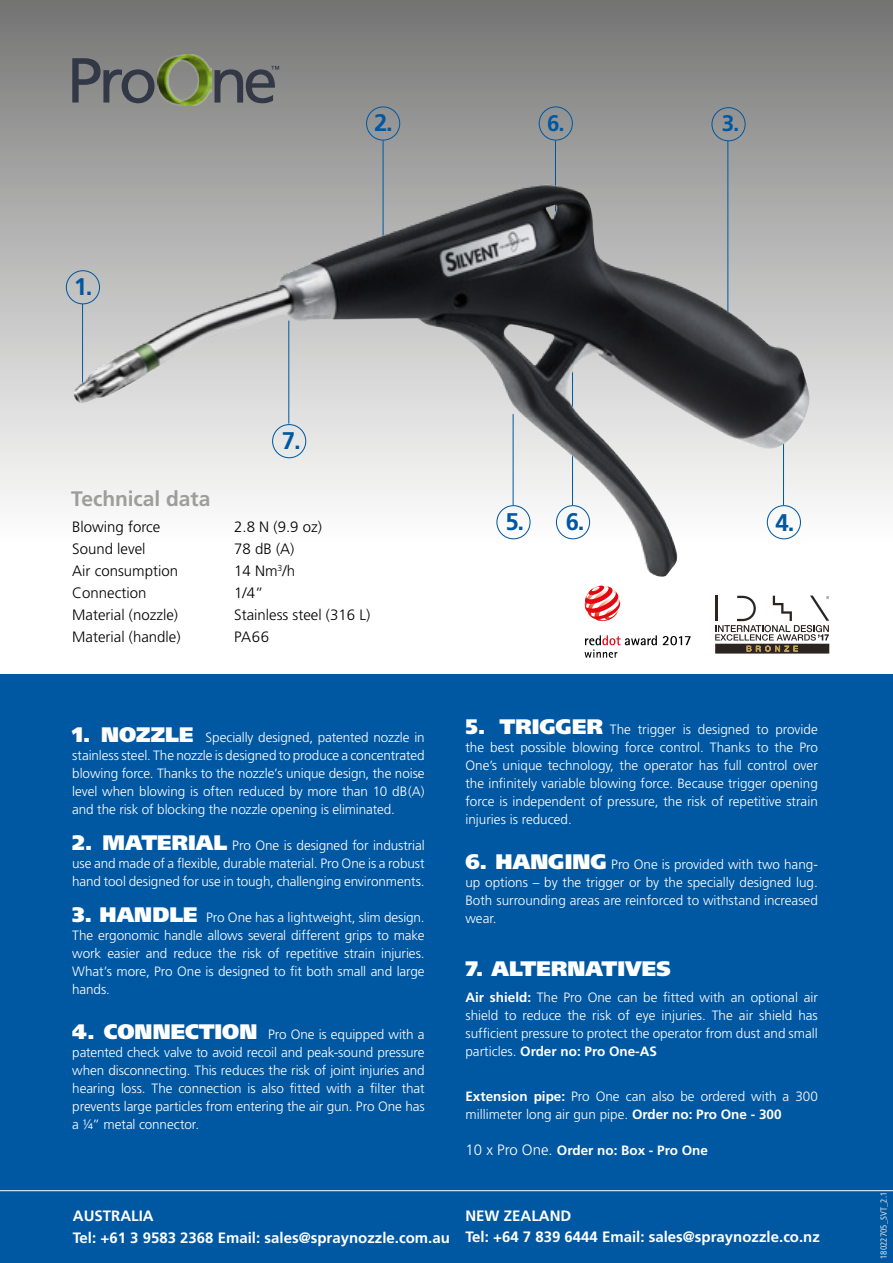
<style>
.page{position:relative;width:893px;height:1263px;background:#fff}
.page>*{position:absolute;margin:0;border:0;box-sizing:border-box;transform-origin:0 0}
.t1{font:700 24.15px "Frutiger";color:#0058a2}
.t2{font:700 24px "Frutiger";color:#0058a2}
.t3{font:700 22.5px "Frutiger";color:#0058a2}
.t4{font:900 21px "Frutiger";color:#fff}
.t5{font:700 21px "Frutiger";letter-spacing:-.005em;color:#9d9d9c}
.t6{font:300 15px "Frutiger";color:#000}
.t7{font:700 15px/22px "Frutiger";color:#fff}
.t8{font:300 13.5px/18px "Frutiger";color:#fff;text-align:justify}
.t9{font:700 13.5px "Frutiger";color:#fff}
.t10{font:condensed 9px "Frutiger";color:#dadada}
.s1{font-weight:900;font-size:21px}
.s2{font-weight:700}
.s3{font-weight:300;font-size:15px}
</style>
<div class="page">
<div style="left:0;top:0;width:893px;height:675px;background:linear-gradient(to bottom,#7c7c7b,#fff)"></div>
<div style="left:0;top:674px;width:893px;height:589px;background:#0058a2"></div>
<div style="left:711px;top:107px;width:35px;height:34px;border:1px solid #0058a2;border-radius:50%"></div>
<hr style="left:727px;top:141px;width:1px;height:190px;background:#0058a2">
<div style="left:366px;top:106px;width:34px;height:35px;border:1px solid #0058a2;border-radius:50%"></div>
<hr style="left:383px;top:141px;width:1px;height:141px;background:#0058a2">
<div style="left:539px;top:106px;width:34px;height:35px;border:1px solid #0058a2;border-radius:50%"></div>
<hr style="left:555px;top:141px;width:1px;height:70px;background:#0058a2">
<img style="left:157px;top:54px;width:55px;height:51px">
<svg style="left:72px;top:58px;width:83px;height:45px;background:#696c70"></svg>
<svg style="left:215px;top:66px;width:64px;height:37px;background:#66696e"></svg>
<div style="left:66px;top:270px;width:34px;height:34px;border:1px solid #0058a2;border-radius:50%"></div>
<svg style="left:543px;top:576px;width:350px;height:91px"></svg>
<img style="left:72px;top:184px;width:737px;height:395px">
<hr style="left:0;top:1190px;width:893px;height:1px;background:#fff">
<h2 class="t2" style="left:374px;top:109px;width:20px">2.</h2>
<h3 class="t3" style="left:722px;top:110px;width:19px">3.</h3>
<h3 class="t3" style="left:547px;top:110px;width:19px">6.</h3>
<h1 class="t1" style="left:74px;top:273px;width:20px">1.</h1>
<h1 class="t1" style="left:282px;top:426px;width:20px">7.</h1>
<h3 class="t5" style="left:71px;top:486px;width:141px">Technical data</h3>
<p class="t6" style="left:72px;top:518px;width:90px">Blowing force</p>
<p class="t6" style="left:234px;top:518px;width:89px">2.8 N (9.9 oz)</p>
<p class="t6" style="left:72px;top:540px;width:75px">Sound level</p>
<p class="t6" style="left:234px;top:540px;width:62px">78 dB (A)</p>
<p class="t6" style="left:72px;top:562px;width:107px">Air consumption</p>
<p class="t6" style="left:234px;top:562px;width:62px">14 Nm<sup>3</sup>/h</p>
<p class="t6" style="left:72px;top:584px;width:76px">Connection</p>
<p class="t6" style="left:234px;top:584px;width:31px">1/4”</p>
<p class="t6" style="left:72px;top:606px;width:107px">Material (nozzle)</p>
<p class="t6" style="left:234px;top:606px;width:137px">Stainless steel (316 L)</p>
<p class="t6" style="left:72px;top:628px;width:110px">Material (handle)</p>
<p class="t6" style="left:234px;top:628px;width:36px">PA66</p>
<h1 class="t1" style="left:505px;top:507px;width:20px">5.</h1>
<h2 class="t2" style="left:566px;top:507px;width:20px">6.</h2>
<h1 class="t1" style="left:775px;top:509px;width:20px">4.</h1>
<p class="t8" style="left:72px;top:729px;width:354px"><span class="s1">1. NOZZLE</span> Specially designed, patented nozzle in stainless steel. The nozzle is designed to produce a concentrated blowing force. Thanks to the nozzle’s unique design, the noise level when blowing is often reduced by more than 10 dB(A) and the risk of blocking the nozzle opening is eliminated.</p>
<p class="t8" style="left:72px;top:837px;width:354px"><span class="s1">2. MATERIAL</span> Pro One is designed for industrial use and made of a flexible, durable material. Pro One is a robust hand tool designed for use in tough, challenging environments.</p>
<p class="t8" style="left:72px;top:909px;width:354px"><span class="s1">3. HANDLE</span> Pro One has a lightweight, slim design.<br>The ergonomic handle allows several different grips to make work easier and reduce the risk of repetitive strain injuries.<br>What’s more, Pro One is designed to fit both small and large hands.</p>
<p class="t8" style="left:72px;top:1025px;width:354px"><span class="s1">4. CONNECTION</span> Pro One is equipped with a patented check valve to avoid recoil and peak-sound pressure when disconnecting. This reduces the risk of joint injuries and hearing loss. The connection is also fitted with a filter that prevents large particles from entering the air gun. Pro One has a ¼” metal connector.</p>
<p class="t8" style="left:465px;top:721px;width:354px"><span class="s1">5. TRIGGER</span> The trigger is designed to provide the best possible blowing force control. Thanks to the Pro One’s unique technology, the operator has full control over the infinitely variable blowing force. Because trigger opening force is independent of pressure, the risk of repetitive strain injuries is reduced.</p>
<p class="t8" style="left:465px;top:855px;width:354px"><span class="s1">6. HANGING</span> Pro One is provided with two hang&shy;up options – by the trigger or by the specially designed lug.<br>Both surrounding areas are reinforced to withstand increased wear.</p>
<h3 class="t4" style="left:465px;top:955px;width:207px">7. ALTERNATIVES</h3>
<p class="t8" style="left:465px;top:989px;width:354px"><span class="s2">Air shield:</span> The Pro One can be fitted with an optional air shield to reduce the risk of eye injuries. The air shield has sufficient pressure to protect the operator from dust and small particles. <span class="s2">Order no: Pro One-AS</span></p>
<p class="t8" style="left:465px;top:1087px;width:354px"><span class="s2">Extension pipe:</span> Pro One can also be ordered with a 300 millimeter long air gun pipe. <span class="s2">Order no: Pro One - 300</span></p>
<p class="t9" style="left:465px;top:1142px;width:244px"><span class="s3">10 x Pro One.</span> Order no: Box - Pro One</p>
<p class="t7" style="left:73px;top:1205px;width:378px">AUSTRALIA<br>Tel: +61 3 9583 2368 Email: sales@spraynozzle.com.au</p>
<p class="t7" style="left:465px;top:1206px;width:356px;line-height:21px">NEW ZEALAND<br>Tel: +64 7 839 6444 Email: sales@spraynozzle.co.nz</p>
<p class="t10" style="left:879px;top:1259px;width:69px;rotate:-90deg">18022705_SVT_2.1</p>
</div>
